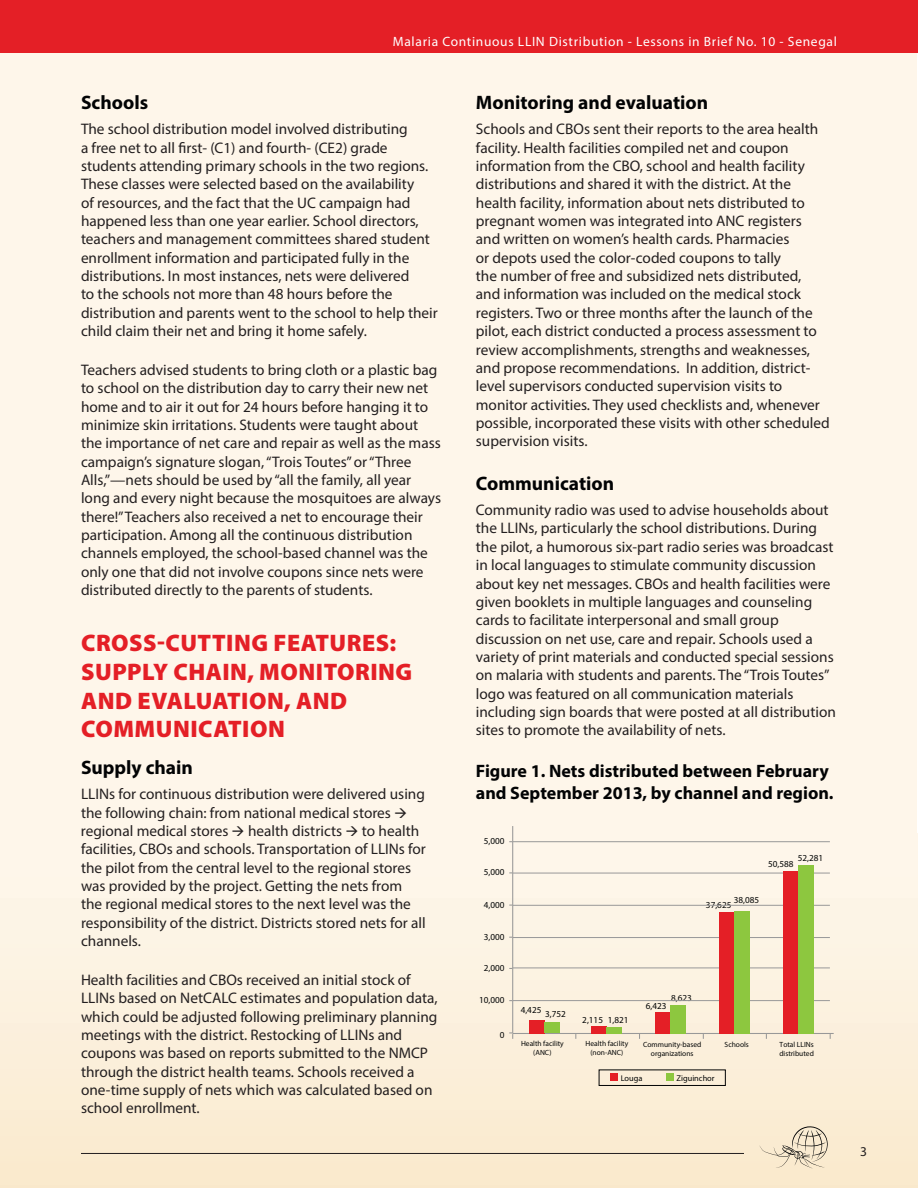
<style>
.page{position:relative;width:918px;height:1188px;background:#fff}
.page>*{position:absolute;margin:0;border:0;box-sizing:border-box;transform-origin:0 0}
.Header_1{font:900 24px/28.8px "Myriad Pro";letter-spacing:.02em;color:#e41f26}
.Header_3{font:700 19.5px "Myriad Pro";color:#020304}
.Body_Main{font:700 18px/21.6px "Myriad Pro";color:#020304}
.Body_Main-2{font:15.3px/18.3px "Myriad Pro";color:#231f20}
.t1{font:13.5px "Myriad Pro";letter-spacing:.05em;color:#fff}
.t2{font:13.5px "Myriad Pro";color:#231f20}
.t3{font:9.15px "Myriad Pro";color:#030505}
.t4{font:8.4px "Myriad Pro";color:#030505}
.t5{font:7.5px/9px "Myriad Pro";color:#030505;text-align:center}
</style>
<div class="page">
<div style="left:0;top:21px;width:917px;height:1167px;background:#fef6ea"></div>
<div style="left:0;top:833px;width:918px;height:355px;background:linear-gradient(to bottom,#fef7ed,#f9eace)"></div>
<div style="left:0;top:0;width:918px;height:53px;background:#e41f26"></div>
<svg style="left:759px;top:1126px;width:69px;height:43px;background:#e3d6bd"></svg>
<hr style="left:81px;top:1153px;width:663px;height:1px;background:#231f20">
<hr style="left:512px;top:826px;width:1px;height:207px;background:#989898">
<svg style="left:509px;top:1032px;width:4px;height:7px"></svg>
<hr style="left:513px;top:1033px;width:321px;height:1px;background:#989898">
<hr style="left:513px;top:841px;width:317px;height:1px;background:#989898">
<hr style="left:513px;top:873px;width:317px;height:1px;background:#989898">
<hr style="left:513px;top:905px;width:317px;height:1px;background:#989898">
<hr style="left:513px;top:937px;width:317px;height:1px;background:#989898">
<hr style="left:513px;top:968px;width:317px;height:1px;background:#989898">
<hr style="left:513px;top:1000px;width:317px;height:1px;background:#989898">
<div style="left:529px;top:1020px;width:15px;height:14px;background:#e41f26"></div>
<div style="left:544px;top:1022px;width:16px;height:11px;background:#8dc73f"></div>
<div style="left:591px;top:1027px;width:15px;height:7px;background:#e41f26"></div>
<div style="left:606px;top:1028px;width:15px;height:6px;background:#8dc73f"></div>
<div style="left:655px;top:1013px;width:16px;height:21px;background:#e41f26"></div>
<div style="left:670px;top:1006px;width:16px;height:28px;background:#8dc73f"></div>
<div style="left:719px;top:913px;width:16px;height:121px;background:#e41f26"></div>
<div style="left:735px;top:912px;width:15px;height:122px;background:#8dc73f"></div>
<div style="left:784px;top:871px;width:15px;height:163px;background:#e41f26"></div>
<div style="left:799px;top:865px;width:15px;height:169px;background:#8dc73f"></div>
<div style="left:610px;top:1073px;width:8px;height:8px;background:#e41f26"></div>
<div style="left:666px;top:1073px;width:8px;height:8px;background:#8dc73f"></div>
<div style="left:599px;top:1070px;width:127px;height:16px;border:1px solid #020304"></div>
<p class="t1" style="left:393px;top:33px;width:446px">Malaria Continuous LLIN Distribution - Lessons in Brief No. 10 - Senegal</p>
<p class="Header_3" style="left:81px;top:90px;width:69px">Schools</p>
<p class="Body_Main-2" style="left:81px;top:120px;width:358px">The school distribution model involved distributing<br>a free net to all first- (C1) and fourth- (CE2) grade students attending primary schools in the two regions.<br>These classes were selected based on the availability<br>of resources, and the fact that the UC campaign had happened less than one year earlier. School directors, teachers and management committees shared student enrollment information and participated fully in the distributions. In most instances, nets were delivered<br>to the schools not more than 48 hours before the distribution and parents went to the school to help their child claim their net and bring it home safely.</p>
<p class="Body_Main-2" style="left:81px;top:360px;width:362px">Teachers advised students to bring cloth or a plastic bag to school on the distribution day to carry their new net home and to air it out for 24 hours before hanging it to minimize skin irritations. Students were taught about the importance of net care and repair as well as the mass campaign’s signature slogan, “Trois Toutes” or “Three Alls,”—nets should be used by “all the family, all year long and every night because the mosquitoes are always there!” Teachers also received a net to encourage their participation. Among all the continuous distribution channels employed, the school-based channel was the only one that did not involve coupons since nets were distributed directly to the parents of students.</p>
<p class="Header_1" style="left:81px;top:627px;width:333px">CROSS-CUTTING FEATURES:<br>SUPPLY CHAIN, MONITORING<br>AND EVALUATION, AND<br>COMMUNICATION</p>
<p class="Header_3" style="left:81px;top:755px;width:114px">Supply chain</p>
<p class="Body_Main-2" style="left:81px;top:785px;width:346px">LLINs for continuous distribution were delivered using the following chain: from national medical stores → regional medical stores → health districts → to health facilities, CBOs and schools. Transportation of LLINs for the pilot from the central level to the regional stores was provided by the project. Getting the nets from the regional medical stores to the next level was the responsibility of the district. Districts stored nets for all channels.</p>
<p class="Body_Main-2" style="left:81px;top:970px;width:358px">Health facilities and CBOs received an initial stock of LLINs based on NetCALC estimates and population data, which could be adjusted following preliminary planning meetings with the district. Restocking of LLINs and coupons was based on reports submitted to the NMCP through the district health teams. Schools received a one-time supply of nets which was calculated based on school enrollment.</p>
<p class="Header_3" style="left:476px;top:90px;width:234px">Monitoring and evaluation</p>
<p class="Body_Main-2" style="left:476px;top:120px;width:355px">Schools and CBOs sent their reports to the area health facility. Health facilities compiled net and coupon information from the CBO, school and health facility distributions and shared it with the district. At the health facility, information about nets distributed to pregnant women was integrated into ANC registers and written on women’s health cards. Pharmacies<br>or depots used the color-coded coupons to tally<br>the number of free and subsidized nets distributed,<br>and information was included on the medical stock registers. Two or three months after the launch of the pilot, each district conducted a process assessment to review accomplishments, strengths and weaknesses, and propose recommendations. In addition, district&shy;level supervisors conducted supervision visits to monitor activities. They used checklists and, whenever possible, incorporated these visits with other scheduled supervision visits.</p>
<p class="Header_3" style="left:476px;top:471px;width:140px">Communication</p>
<p class="Body_Main-2" style="left:476px;top:501px;width:362px">Community radio was used to advise households about the LLINs, particularly the school distributions. During the pilot, a humorous six-part radio series was broadcast in local languages to stimulate community discussion about key net messages. CBOs and health facilities were given booklets in multiple languages and counseling cards to facilitate interpersonal and small group discussion on net use, care and repair. Schools used a variety of print materials and conducted special sessions on malaria with students and parents. The “Trois Toutes” logo was featured on all communication materials including sign boards that were posted at all distribution sites to promote the availability of nets.</p>
<p class="Body_Main" style="left:476px;top:760px;width:359px">Figure 1. Nets distributed between February and September 2013, by channel and region.</p>
<p class="t3" style="left:484px;top:835px;width:22px">5,000</p>
<p class="t3" style="left:484px;top:866px;width:22px">5,000</p>
<p class="t3" style="left:484px;top:899px;width:22px">4,000</p>
<p class="t3" style="left:484px;top:931px;width:22px">3,000</p>
<p class="t3" style="left:484px;top:962px;width:22px">2,000</p>
<p class="t3" style="left:479px;top:995px;width:27px">10,000</p>
<p class="t3" style="left:500px;top:1029px;width:6px">0</p>
<p class="t3" style="left:798px;top:852px;width:27px">52,281</p>
<p class="t3" style="left:768px;top:859px;width:27px">50,588</p>
<p class="t3" style="left:734px;top:894px;width:27px">38,085</p>
<p class="t3" style="left:706px;top:900px;width:27px">37,625</p>
<p class="t3" style="left:521px;top:1006px;width:47px">4,425 3,752</p>
<p class="t3" style="left:582px;top:1014px;width:48px">2,115 1,821</p>
<p class="t5" style="left:521px;top:1039px;width:44px">Health facility (ANC)</p>
<p class="t5" style="left:586px;top:1039px;width:44px">Health facility (non-ANC)</p>
<p class="t3" style="left:671px;top:992px;width:22px">8,623</p>
<p class="t3" style="left:646px;top:1000px;width:22px">6,423</p>
<p class="t5" style="left:643px;top:1040px;width:60px">Community-based organizations</p>
<p class="t5" style="left:725px;top:1040px;width:26px">Schools</p>
<p class="t5" style="left:779px;top:1040px;width:36px;text-align:left">Total LLINs distributed</p>
<p class="t4" style="left:621px;top:1073px;width:23px">Louga</p>
<p class="t4" style="left:677px;top:1073px;width:40px">Ziguinchor</p>
<p class="t2" style="left:860px;top:1143px;width:8px">3</p>
</div>
